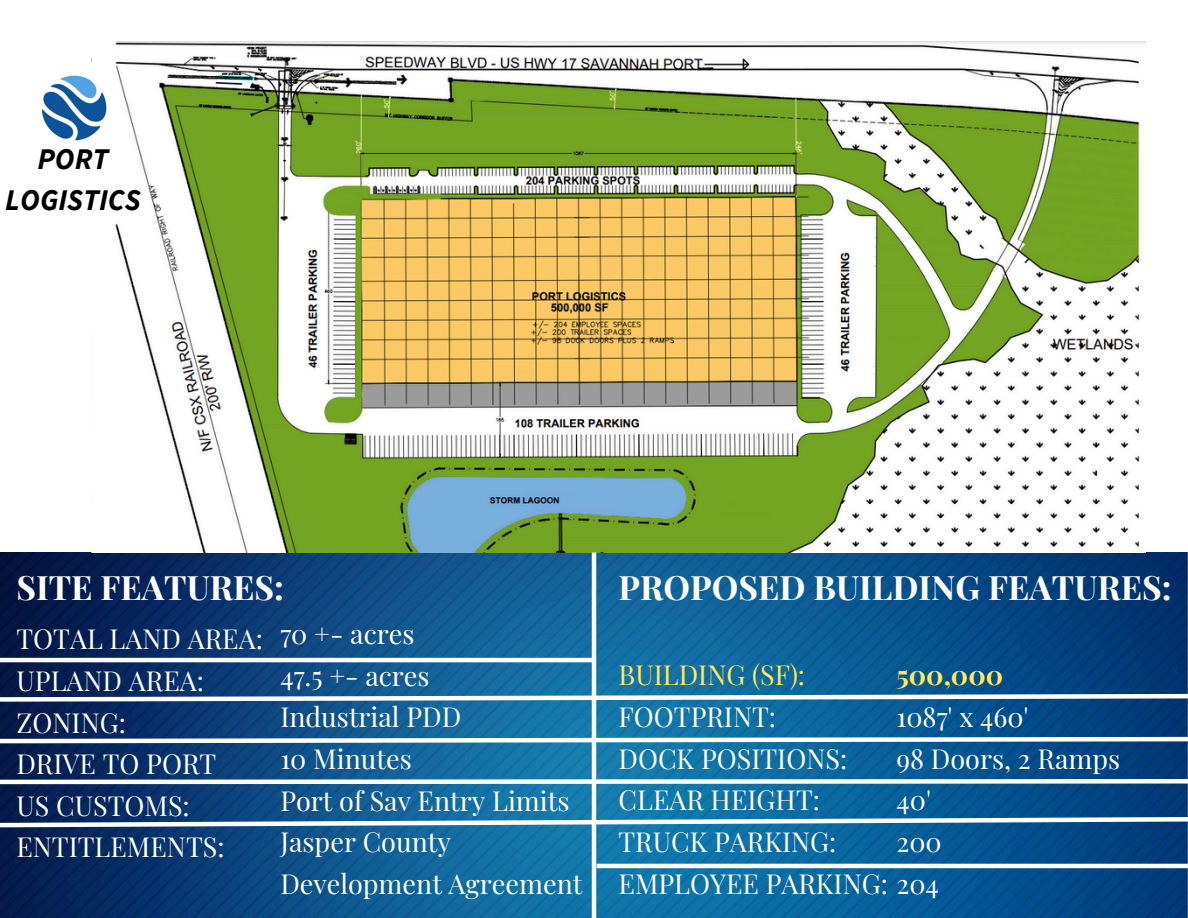
<style>
.page{position:relative;width:1188px;height:918px;background:#fff}
.page>*{position:absolute;margin:0;border:0;box-sizing:border-box;transform-origin:0 0}
.t1{font:700 33.6px "Playfair Display";color:#fff}
.t2{font:italic 700 30px/41.7px "Source Sans Pro";color:#000;text-align:center}
.t3{font:27px/41.7px "Playfair Display";color:#fff}
.t4{font:700 27px "Playfair Display";color:#ffeb5b}
.s1{color:#ffeb5b}
</style>
<div class="page">
<img style="left:0;top:552px;width:1188px;height:366px">
<img style="left:92px;top:42px;width:1054px;height:511px">
<img style="left:34px;top:71px;width:78px;height:78px;border-radius:50%">
<svg style="left:76px;top:42px;width:39px;height:510px"></svg>
<svg style="left:0;top:691px;width:1188px;height:13px"></svg>
<svg style="left:0;top:735px;width:1188px;height:11px"></svg>
<hr style="left:0;top:658px;width:594px;height:4px;background:#fff">
<svg style="left:0;top:777px;width:1188px;height:9px"></svg>
<svg style="left:0;top:814px;width:1188px;height:16px"></svg>
<hr style="left:597px;top:864px;width:591px;height:4px;background:#fff">
<hr style="left:592px;top:553px;width:4px;height:365px;background:#fff">
<p class="t2" style="left:5px;top:137px;width:137px">PORT<br>LOGISTICS</p>
<p class="t1" style="left:16px;top:564px;width:269px">SITE FEATURES:</p>
<h1 class="t3" style="left:280px;top:612px;width:136px">70 +- acres</h1>
<h1 class="t3" style="left:280px;top:654px;width:151px">47.5 +- acres</h1>
<p class="t3" style="left:280px;top:695px;width:182px">Industrial PDD</p>
<p class="t3" style="left:280px;top:737px;width:133px">10 Minutes</p>
<p class="t3" style="left:280px;top:778px;width:291px">Port of Sav Entry Limits</p>
<p class="t3" style="left:280px;top:820px;width:304px">Jasper County<br>Development Agreement</p>
<h2 class="t3" style="left:16px;top:617px;width:248px">TOTAL LAND AREA:<br>UPLAND AREA:<br>ZONING:<br>DRIVE TO PORT<br>US CUSTOMS:<br>ENTITLEMENTS:</h2>
<p class="t1" style="left:619px;top:564px;width:554px">PROPOSED BUILDING FEATURES:</p>
<p class="t3" style="left:619px;top:653px;width:322px"><span class="s1">BUILDING (SF):<br></span>FOOTPRINT:<br>DOCK POSITIONS:<br>CLEAR HEIGHT:<br>TRUCK PARKING:<br>EMPLOYEE PARKING: 204</p>
<h3 class="t4" style="left:896px;top:656px;width:108px">500,000</h3>
<h3 class="t3" style="left:896px;top:695px;width:134px">1087' x 460'</h3>
<p class="t3" style="left:896px;top:737px;width:225px">98 Doors, 2 Ramps</p>
<p class="t3" style="left:896px;top:778px;width:36px">40'</p>
<p class="t3" style="left:896px;top:820px;width:47px">200</p>
</div>
